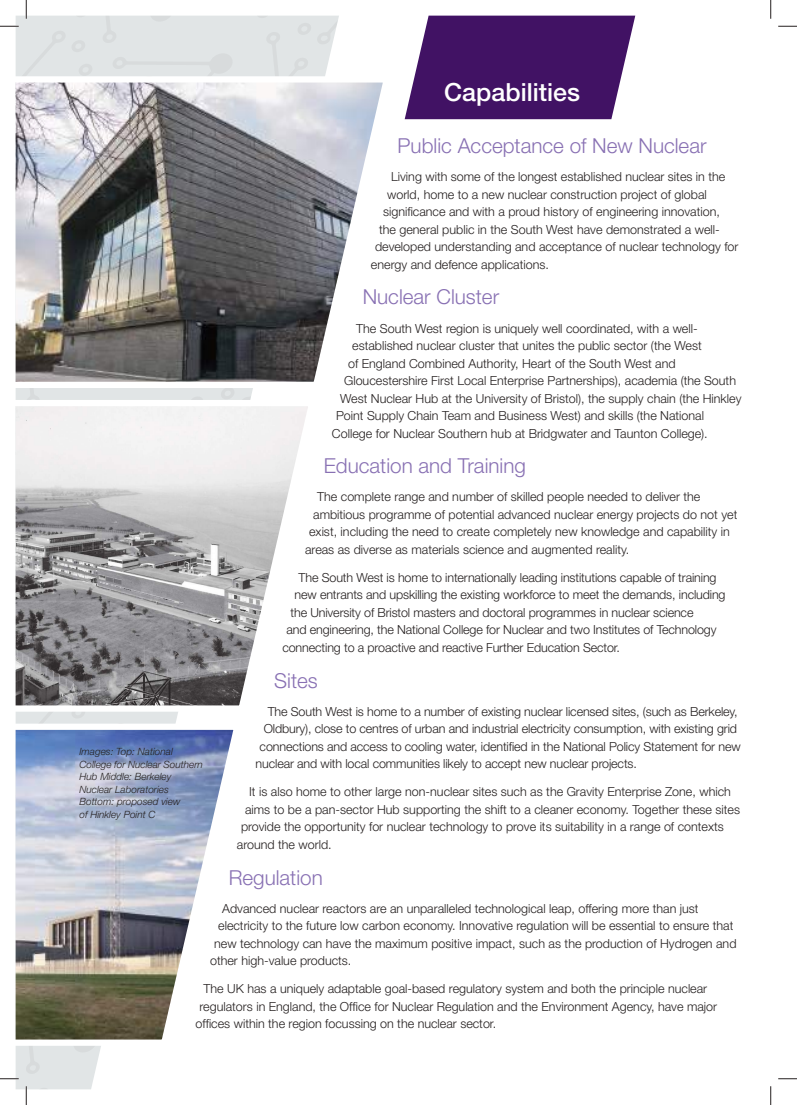
<style>
.page{position:relative;width:797px;height:1105px;background:#fff}
.page>*{position:absolute;margin:0;border:0;box-sizing:border-box;transform-origin:0 0}
.t1{font:500 25px "Helvetica Neue";color:#fff}
.t2{font:300 20.62px "Helvetica Neue";color:#8870b3}
.t3{font:300 12.5px "Helvetica Neue";color:#241f1f}
.t4{font:italic 300 10px/12.5px "Helvetica Neue";color:#241f1f}
</style>
<div class="page">
<svg style="left:339px;top:82px;width:44px;height:190px"></svg>
<svg style="left:404px;top:16px;width:231px;height:103px;background:#552a74"></svg>
<svg style="left:778px;top:25px;width:19px;height:2px"></svg>
<svg style="left:778px;top:1078px;width:19px;height:1px"></svg>
<svg style="left:0;top:0;width:339px;height:1105px"></svg>
<svg style="left:770px;top:0;width:1px;height:19px"></svg>
<svg style="left:770px;top:1086px;width:1px;height:19px"></svg>
<h1 class="t1" style="left:444px;top:78px;width:137px">Capabilities</h1>
<h2 class="t2" style="left:397px;top:133px;width:310px">Public Acceptance of New Nuclear</h2>
<p class="t3" style="left:391px;top:169px;width:336px">Living with some of the longest established nuclear sites in the</p>
<p class="t3" style="left:387px;top:187px;width:321px">world, home to a new nuclear construction project of global</p>
<p class="t3" style="left:383px;top:204px;width:338px">significance and with a proud history of engineering innovation,</p>
<p class="t3" style="left:379px;top:222px;width:342px">the general public in the South West have demonstrated a well-</p>
<p class="t3" style="left:375px;top:239px;width:365px">developed understanding and acceptance of nuclear technology for</p>
<p class="t3" style="left:371px;top:257px;width:179px">energy and defence applications.</p>
<h2 class="t2" style="left:363px;top:284px;width:138px">Nuclear Cluster</h2>
<p class="t3" style="left:356px;top:320px;width:343px">The South West region is uniquely well coordinated, with a well-</p>
<p class="t3" style="left:352px;top:338px;width:351px">established nuclear cluster that unites the public sector (the West</p>
<p class="t3" style="left:348px;top:355px;width:329px">of England Combined Authority, Heart of the South West and</p>
<p class="t3" style="left:344px;top:373px;width:393px">Gloucestershire First Local Enterprise Partnerships), academia (the South</p>
<p class="t3" style="left:340px;top:390px;width:403px">West Nuclear Hub at the University of Bristol), the supply chain (the Hinkley</p>
<p class="t3" style="left:336px;top:408px;width:369px">Point Supply Chain Team and Business West) and skills (the National</p>
<p class="t3" style="left:332px;top:425px;width:377px">College for Nuclear Southern hub at Bridgwater and Taunton College).</p>
<h2 class="t2" style="left:324px;top:453px;width:204px">Education and Training</h2>
<p class="t3" style="left:317px;top:489px;width:384px">The complete range and number of skilled people needed to deliver the</p>
<p class="t3" style="left:313px;top:507px;width:425px">ambitious programme of potential advanced nuclear energy projects do not yet</p>
<p class="t3" style="left:309px;top:524px;width:422px">exist, including the need to create completely new knowledge and capability in</p>
<p class="t3" style="left:305px;top:542px;width:325px">areas as diverse as materials science and augmented reality.</p>
<p class="t3" style="left:298px;top:570px;width:419px">The South West is home to internationally leading institutions capable of training</p>
<p class="t3" style="left:294px;top:587px;width:432px">new entrants and upskilling the existing workforce to meet the demands, including</p>
<p class="t3" style="left:290px;top:605px;width:404px">the University of Bristol masters and doctoral programmes in nuclear science</p>
<p class="t3" style="left:286px;top:622px;width:431px">and engineering, the National College for Nuclear and two Institutes of Technology</p>
<p class="t3" style="left:282px;top:640px;width:339px">connecting to a proactive and reactive Further Education Sector.</p>
<h2 class="t2" style="left:274px;top:668px;width:45px">Sites</h2>
<p class="t3" style="left:268px;top:704px;width:471px">The South West is home to a number of existing nuclear licensed sites, (such as Berkeley,</p>
<p class="t3" style="left:264px;top:721px;width:475px">Oldbury), close to centres of urban and industrial electricity consumption, with existing grid</p>
<p class="t3" style="left:260px;top:739px;width:482px">connections and access to cooling water, identified in the National Policy Statement for new</p>
<p class="t3" style="left:255px;top:756px;width:383px">nuclear and with local communities likely to accept new nuclear projects.</p>
<p class="t3" style="left:249px;top:784px;width:483px">It is also home to other large non-nuclear sites such as the Gravity Enterprise Zone, which</p>
<p class="t3" style="left:245px;top:802px;width:496px">aims to be a pan-sector Hub supporting the shift to a cleaner economy. Together these sites</p>
<p class="t3" style="left:241px;top:819px;width:484px">provide the opportunity for nuclear technology to prove its suitability in a range of contexts</p>
<p class="t3" style="left:237px;top:837px;width:96px">around the world.</p>
<h2 class="t2" style="left:229px;top:864px;width:95px">Regulation</h2>
<p class="t3" style="left:222px;top:900px;width:478px">Advanced nuclear reactors are an unparalleled technological leap, offering more than just</p>
<p class="t3" style="left:218px;top:918px;width:516px">electricity to the future low carbon economy. Innovative regulation will be essential to ensure that</p>
<p class="t3" style="left:214px;top:935px;width:524px">new technology can have the maximum positive impact, such as the production of Hydrogen and</p>
<p class="t3" style="left:210px;top:953px;width:143px">other high-value products.</p>
<p class="t3" style="left:204px;top:981px;width:505px">The UK has a uniquely adaptable goal-based regulatory system and both the principle nuclear</p>
<p class="t3" style="left:199px;top:999px;width:519px">regulators in England, the Office for Nuclear Regulation and the Environment Agency, have major</p>
<p class="t3" style="left:195px;top:1016px;width:302px">offices within the region focussing on the nuclear sector.</p>
<p class="t4" style="left:79px;top:745px;width:125px">Images: Top: National<br>College for Nuclear Southern<br>Hub Middle: Berkeley<br>Nuclear Laboratories<br>Bottom: proposed view<br>of Hinkley Point C</p>
</div>
